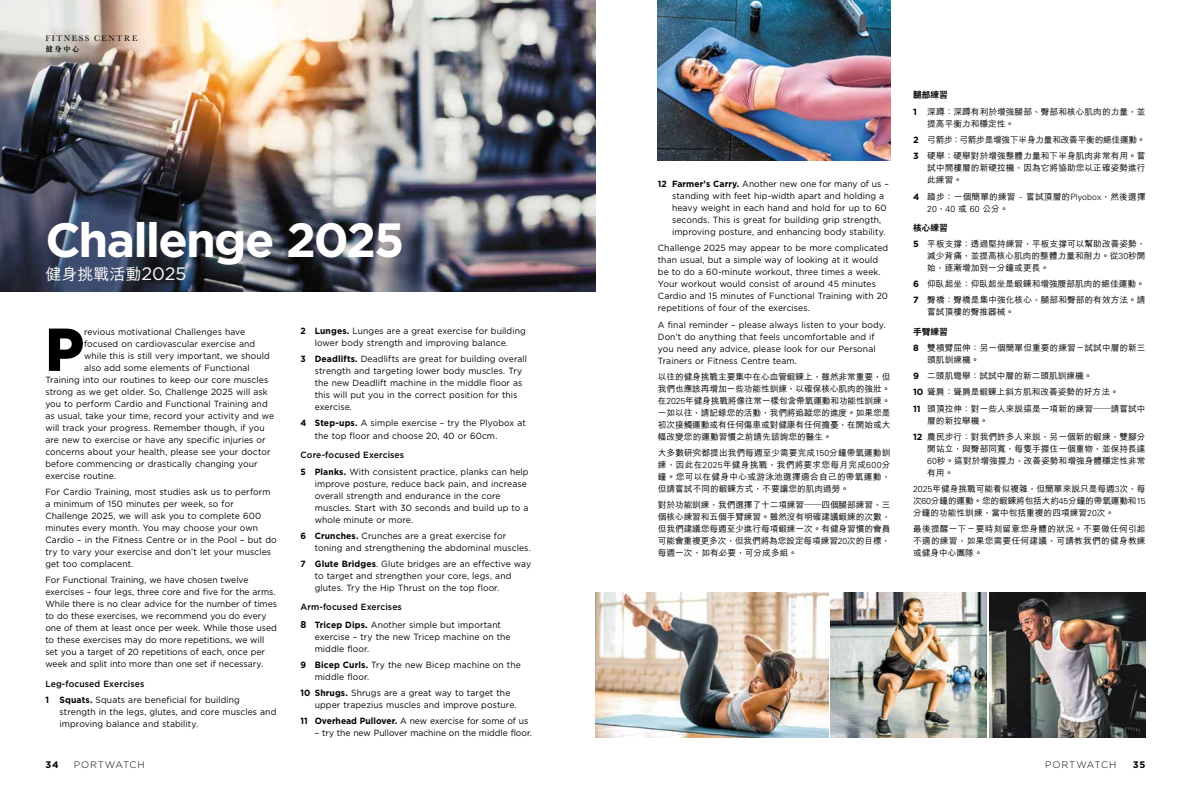
<style>
.page{position:relative;width:1191px;height:794px;background:#fff}
.page>*{position:absolute;margin:0;border:0;box-sizing:border-box;transform-origin:0 0}
.t1{font:900 60.4px "Gotham";color:#000;scale:.95 1}
.t2{font:700 48px "Gotham";letter-spacing:-.04em;color:#fff}
.t3{font:500 16px "M Hei HK";color:#fff}
.t4{font:300 9.5px "Gotham";letter-spacing:.095em;color:#000}
.t5{font:700 9.5px "Gotham";color:#000}
.t6{font:9px/12px "Gotham";letter-spacing:.01em;color:#000;scale:.95 1}
.t7{font:9px "Gotham";letter-spacing:-.01em;color:#000;scale:.95 1}
.t8{font:500 8.7px/12px "M Hei HK";color:#000;text-align:justify}
.t9{font:500 8.7px/16.3px "M Hei HK";letter-spacing:-.03em;color:#000}
.t10{font:800 8.7px "C Hei 2 HK";color:#000}
.t11{font:300 8.7px "Univers";color:#000}
.t12{font:8.5px "Baskerville";letter-spacing:.19em;color:#000}
.t13{font:700 7.8px "M Sung HK";color:#000}
.s1{font-family:"Gotham";font-weight:400;font-size:17.9px}
.s2{font-weight:500}
.s3{font-weight:700}
.s4{font-weight:700;font-size:9.9px}
.s5{font-family:"Univers";font-weight:300}
.s6{font-family:"Gotham";font-weight:700;font-size:9px}
.s7{font-family:"M Hei HK";font-weight:500}
</style>
<div class="page">
<img style="left:0;top:0;width:595px;height:292px">
<img style="left:595px;top:592px;width:233px;height:145px">
<img style="left:831px;top:592px;width:155px;height:145px">
<img style="left:658px;top:0;width:232px;height:160px">
<img style="left:989px;top:592px;width:156px;height:145px">
<p class="t12" style="left:45px;top:33px;width:93px">FITNESS CENTRE</p>
<p class="t13" style="left:45px;top:45px;width:36px">健身中心</p>
<h2 class="t2" style="left:45px;top:208px;width:360px">Challenge 2025</h2>
<h3 class="t3" style="left:45px;top:262px;width:143px">健身挑戰活動<span class="s1">2025</span></h3>
<h1 class="t1" style="left:45px;top:308px;width:42px">P</h1>
<p class="t6" style="left:84px;top:325px;width:171px">revious motivational Challenges have</p>
<p class="t6" style="left:84px;top:337px;width:182px">focused on cardiovascular exercise and</p>
<p class="t6" style="left:84px;top:349px;width:197px">while this is still very important, we should</p>
<p class="t6" style="left:84px;top:361px;width:176px">also add some elements of Functional</p>
<p class="t6" style="left:45px;top:373px;width:236px">Training into our routines to keep our core muscles</p>
<p class="t6" style="left:45px;top:385px;width:235px">strong as we get older. So, Challenge 2025 will ask</p>
<p class="t6" style="left:45px;top:397px;width:235px">you to perform Cardio and Functional Training and</p>
<p class="t6" style="left:45px;top:409px;width:242px">as usual, take your time, record your activity and we</p>
<p class="t6" style="left:45px;top:421px;width:232px">will track your progress. Remember though, if you</p>
<p class="t6" style="left:45px;top:433px;width:233px">are new to exercise or have any specific injuries or</p>
<p class="t6" style="left:45px;top:445px;width:238px">concerns about your health, please see your doctor</p>
<p class="t6" style="left:45px;top:457px;width:225px">before commencing or drastically changing your</p>
<p class="t6" style="left:45px;top:469px;width:76px">exercise routine.</p>
<p class="t6" style="left:45px;top:486px;width:245px">For Cardio Training, most studies ask us to perform a minimum of 150 minutes per week, so for Challenge 2025, we will ask you to complete 600 minutes every month. You may choose your own Cardio – in the Fitness Centre or in the Pool – but do try to vary your exercise and don’t let your muscles get too complacent.</p>
<p class="t6" style="left:45px;top:574px;width:245px">For Functional Training, we have chosen twelve exercises – four legs, three core and five for the arms.<br>While there is no clear advice for the number of times to do these exercises, we recommend you do every one of them at least once per week. While those used to these exercises may do more repetitions, we will set you a target of 20 repetitions of each, once per week and split into more than one set if necessary.</p>
<p class="t6" style="left:45px;top:675px;width:206px;line-height:16.3px"><span class="s2">Leg-focused Exercises<br></span><span class="s3">1 Squats.</span> Squats are beneficial for building</p>
<p class="t6" style="left:60px;top:705px;width:230px">strength in the legs, glutes, and core muscles and improving balance and stability.</p>
<p class="t6" style="left:300px;top:324px;width:238px;text-align:center"><span class="s3">2 Lunges.</span> Lunges are a great exercise for building lower body strength and improving balance.</p>
<p class="t6" style="left:315px;top:352px;width:225px;text-indent:-14px"><span class="s3">3 Deadlifts.</span> Deadlifts are great for building overall strength and targeting lower body muscles. Try the new Deadlift machine in the middle floor as this will put you in the correct position for this exercise.</p>
<p class="t6" style="left:315px;top:416px;width:224px;line-height:13.2px;text-indent:-14px"><span class="s3">4 Step-ups.</span> A simple exercise – try the Plyobox at the top floor and choose 20, 40 or 60cm.</p>
<p class="t6" style="left:300px;top:447px;width:241px;line-height:16.3px"><span class="s2">Core-focused Exercises<br></span><span class="s3">5 Planks.</span> With consistent practice, planks can help</p>
<p class="t6" style="left:315px;top:477px;width:226px">improve posture, reduce back pain, and increase overall strength and endurance in the core muscles. Start with 30 seconds and build up to a whole minute or more.</p>
<p class="t6" style="left:315px;top:529px;width:229px;text-indent:-14px"><span class="s3">6 Crunches.</span> Crunches are a great exercise for toning and strengthening the abdominal muscles.</p>
<p class="t6" style="left:315px;top:558px;width:229px;text-indent:-14px"><span class="s3">7 Glute Bridges</span>. Glute bridges are an effective way to target and strengthen your core, legs, and glutes. Try the Hip Thrust on the top floor.</p>
<p class="t6" style="left:300px;top:598px;width:212px;line-height:17.4px"><span class="s2">Arm-focused Exercises<br></span><span class="s4">8</span> <span class="s3">Tricep Dips.</span> Another simple but important</p>
<p class="t6" style="left:315px;top:630px;width:208px">exercise – try the new Tricep machine on the middle floor.</p>
<p class="t6" style="left:315px;top:658px;width:218px;text-indent:-14px"><span class="s3">9 Bicep Curls.</span> Try the new Bicep machine on the middle floor.</p>
<p class="t6" style="left:315px;top:687px;width:214px;text-indent:-14px"><span class="s3">10 Shrugs.</span> Shrugs are a great way to target the upper trapezius muscles and improve posture.</p>
<p class="t7" style="left:300px;top:715px;width:241px"><span class="s3">11 Overhead Pullover.</span> A new exercise for some of us</p>
<p class="t6" style="left:315px;top:727px;width:230px">– try the new Pullover machine on the middle floor.</p>
<p class="t6" style="left:672px;top:178px;width:230px;text-indent:-14px"><span class="s3">12 Farmer’s Carry.</span> Another new one for many of us – standing with feet hip-width apart and holding a heavy weight in each hand and hold for up to 60 seconds. This is great for building grip strength, improving posture, and enhancing body stability.</p>
<p class="t6" style="left:658px;top:242px;width:244px">Challenge 2025 may appear to be more complicated than usual, but a simple way of looking at it would be to do a 60-minute workout, three times a week.<br>Your workout would consist of around 45 minutes Cardio and 15 minutes of Functional Training with 20 repetitions of four of the exercises.</p>
<p class="t6" style="left:658px;top:318px;width:241px">A final reminder – please always listen to your body.<br>Don’t do anything that feels uncomfortable and if you need any advice, please look for our Personal Trainers or Fitness Centre team.</p>
<p class="t8" style="left:658px;top:370px;width:234px">以往的健身挑戰主要集中在心血管鍛鍊上，雖然非常重要，但我們也應該再增加一些功能性訓練，以確保核心肌肉的強壯。在<span class="s5">2025</span>年健身挑戰將像往常一樣包含帶氧運動和功能性訓練。一如以往，請記錄您的活動，我們將追蹤您的進度。如果您是初次接觸運動或有任何傷患或對健康有任何擔憂，在開始或大幅改變您的運動習慣之前請先諮詢您的醫生。</p>
<p class="t8" style="left:658px;top:446px;width:234px">大多數研究都提出我們每週至少需要完成<span class="s5">150</span>分鐘帶氧運動訓練，因此在<span class="s5">2025</span>年健身挑戰，我們將要求您每月完成<span class="s5">600</span>分鐘。您可以在健身中心或游泳池選擇適合自己的帶氧運動，但請嘗試不同的鍛鍊方式，不要讓您的肌肉過勞。</p>
<p class="t8" style="left:658px;top:498px;width:234px">對於功能訓練，我們選擇了十二項練習——四個腿部練習、三個核心練習和五個手臂練習。雖然沒有明確建議鍛練的次數，但我們建議您每週至少進行每項鍛練一次。有健身習慣的會員可能會重複更多次，但我們將為您設定每項練習<span class="s5">20</span>次的目標，每週一次，如有必要，可分成多組。</p>
<p class="t10" style="left:913px;top:91px;width:36px">腿部練習</p>
<p class="t8" style="left:927px;top:105px;width:220px;text-indent:-14px"><span class="s6">1</span> 深蹲：深蹲有利於增強腿部、臀部和核心肌肉的力量，並提高平衡力和穩定性。</p>
<p class="t9" style="left:913px;top:131px;width:234px"><span class="s6">2</span> 弓箭步：弓箭步是增強下半身力量和改善平衡的絕佳運動。<br><span class="s6">3</span> 硬舉：硬舉對於增強整體力量和下半身肌肉非常有用。嘗</p>
<p class="t8" style="left:927px;top:161px;width:220px">試中間樓層的新硬拉機，因為它將協助您以正確姿勢進行此練習。</p>
<p class="t8" style="left:913px;top:190px;width:234px"><span class="s6">4</span> 踏步：一個簡單的練習 <span class="s5">-</span> 嘗試頂層的<span class="s5">Plyobox</span>，然後選擇</p>
<p class="t11" style="left:927px;top:203px;width:83px">20<span class="s7">、</span>40 <span class="s7">或</span> 60 <span class="s7">公分。</span></p>
<p class="t10" style="left:913px;top:223px;width:36px">核心練習</p>
<p class="t8" style="left:927px;top:237px;width:220px;text-indent:-14px"><span class="s6">5</span> 平板支撐：透過堅持練習，平板支撐可以幫助改善姿勢，減少背痛，並提高核心肌肉的整體力量和耐力。從<span class="s5">30</span>秒開始，逐漸增加到一分鐘或更長。</p>
<p class="t8" style="left:913px;top:275px;width:234px;line-height:16.3px"><span class="s6">6</span> 仰臥起坐：仰臥起坐是鍛鍊和增強腹部肌肉的絕佳運動。<br><span class="s6">7</span> 臀橋：臀橋是集中強化核心、腿部和臀部的有效方法。請</p>
<p class="t8" style="left:927px;top:305px;width:88px">嘗試頂樓的臀推器械。</p>
<p class="t10" style="left:913px;top:327px;width:36px">手臂練習</p>
<p class="t8" style="left:927px;top:341px;width:220px;text-indent:-14px"><span class="s6">8</span> 雙槓臂屈伸：另一個簡單但重要的練習－試試中層的新三頭肌訓練機。</p>
<p class="t8" style="left:913px;top:367px;width:234px;line-height:16.3px;text-align:left"><span class="s6">9</span> 二頭肌彎舉：試試中層的新二頭肌訓練機。<br><span class="s6">10</span> 聳肩：聳肩是鍛鍊上斜方肌和改善姿勢的好方法。<br><span class="s6">11</span> 頭頂拉伸：對一些人來說這是一項新的練習——請嘗試中</p>
<p class="t8" style="left:913px;top:411px;width:234px;line-height:16.3px;text-indent:14px">層的新拉舉機。<br><span class="s6">12</span> 農民步行：對我們許多人來說，另一個新的鍛練，雙腳分</p>
<p class="t8" style="left:927px;top:442px;width:220px">開站立，與臀部同寬，每隻手握住一個重物，並保持長達<span class="s5">60</span>秒。這對於增強握力、改善姿勢和增強身體穩定性非常有用。</p>
<p class="t8" style="left:913px;top:482px;width:234px"><span class="s5">2025</span>年健身挑戰可能看似複雜，但簡單來說只是每週<span class="s5">3</span>次、每次<span class="s5">60</span>分鐘的運動。您的鍛鍊將包括大約<span class="s5">45</span>分鐘的帶氧運動和<span class="s5">15</span>分鐘的功能性訓練，當中包括重複的四項練習<span class="s5">20</span>次。</p>
<p class="t8" style="left:913px;top:522px;width:234px">最後提醒一下－要時刻留意您身體的狀況。不要做任何引起不適的練習，如果您需要任何建議，可請教我們的健身教練或健身中心團隊。</p>
<p class="t5" style="left:45px;top:758px;width:15px">34</p>
<p class="t4" style="left:74px;top:758px;width:73px">PORTWATCH</p>
<p class="t4" style="left:1045px;top:758px;width:73px">PORTWATCH</p>
<p class="t5" style="left:1132px;top:758px;width:14px">35</p>
</div>
